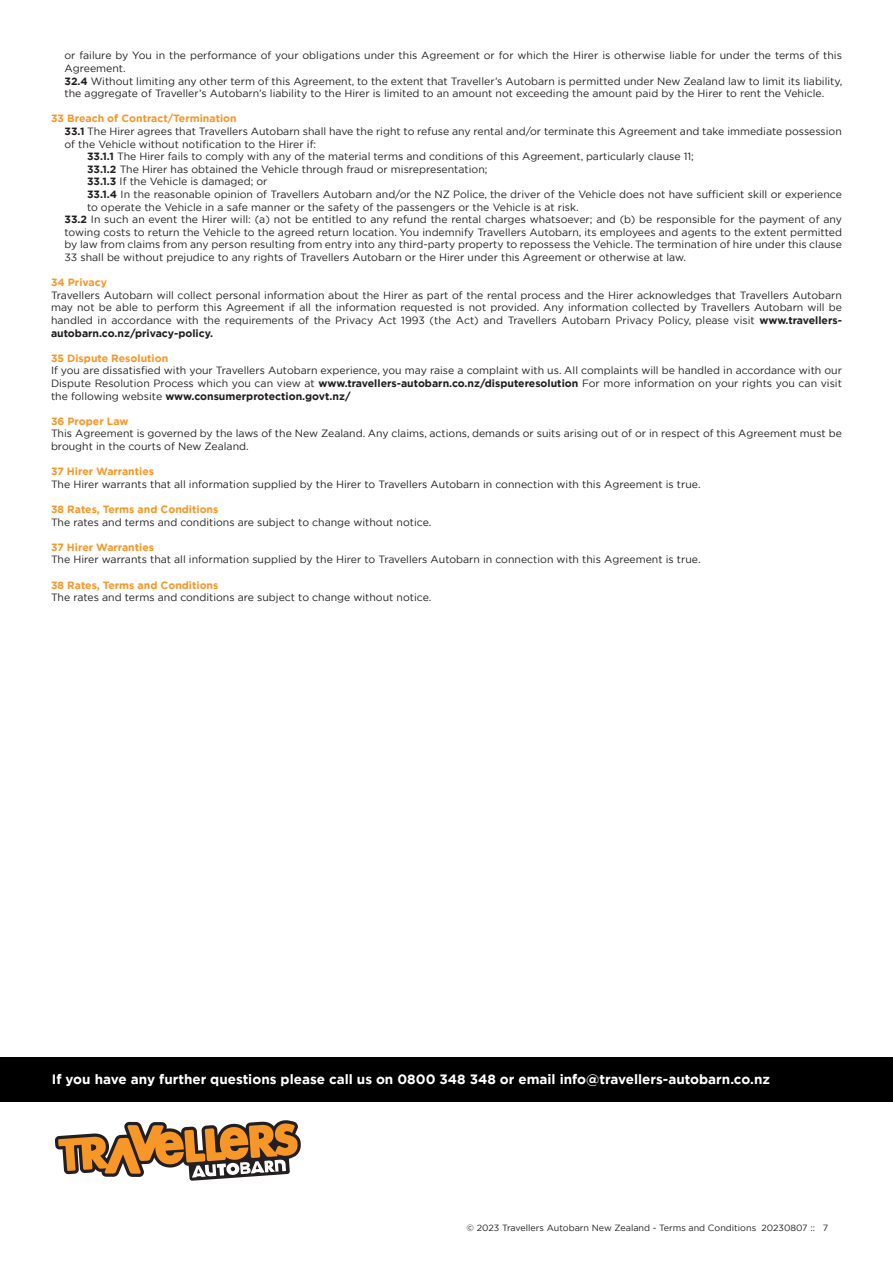
<style>
.page{position:relative;width:893px;height:1263px;background:#fff}
.page>*{position:absolute;margin:0;border:0;box-sizing:border-box;transform-origin:0 0}
.t1{font:700 13.5px "Gotham";color:#fff}
.t2{font:10.5px/12.6px "Gotham";color:#231f20}
.t3{font:700 10.5px "Gotham";color:#f79728}
.t4{font:9px "Gotham";color:#231f20}
.s1{font-weight:700}
</style>
<div class="page">
<div style="left:0;top:1057px;width:893px;height:45px;background:#000"></div>
<svg style="left:55px;top:1120px;width:246px;height:61px"></svg>
<p class="t2" style="left:65px;top:49px;width:779px">or failure by You in the performance of your obligations under this Agreement or for which the Hirer is otherwise liable for under the terms of this Agreement.<br><span class="s1">32.4</span> Without limiting any other term of this Agreement, to the extent that Traveller’s Autobarn is permitted under New Zealand law to limit its liability, the aggregate of Traveller’s Autobarn’s liability to the Hirer is limited to an amount not exceeding the amount paid by the Hirer to rent the Vehicle.</p>
<p class="t3" style="left:51px;top:112px;width:187px">33 Breach of Contract/Termination</p>
<p class="t2" style="left:65px;top:125px;width:779px"><span class="s1">33.1</span> The Hirer agrees that Travellers Autobarn shall have the right to refuse any rental and/or terminate this Agreement and take immediate possession</p>
<p class="t2" style="left:65px;top:137px;width:253px">of the Vehicle without notification to the Hirer if:</p>
<p class="t2" style="left:87px;top:150px;width:608px"><span class="s1">33.1.1</span> The Hirer fails to comply with any of the material terms and conditions of this Agreement, particularly clause 11;</p>
<p class="t2" style="left:87px;top:163px;width:402px"><span class="s1">33.1.2</span> The Hirer has obtained the Vehicle through fraud or misrepresentation;</p>
<p class="t2" style="left:87px;top:175px;width:182px"><span class="s1">33.1.3</span> If the Vehicle is damaged; or</p>
<p class="t2" style="left:87px;top:188px;width:756px"><span class="s1">33.1.4</span> In the reasonable opinion of Travellers Autobarn and/or the NZ Police, the driver of the Vehicle does not have sufficient skill or experience</p>
<p class="t2" style="left:87px;top:200px;width:493px">to operate the Vehicle in a safe manner or the safety of the passengers or the Vehicle is at risk.</p>
<p class="t2" style="left:65px;top:213px;width:779px"><span class="s1">33.2</span> In such an event the Hirer will: (a) not be entitled to any refund the rental charges whatsoever; and (b) be responsible for the payment of any</p>
<p class="t2" style="left:65px;top:226px;width:779px">towing costs to return the Vehicle to the agreed return location. You indemnify Travellers Autobarn, its employees and agents to the extent permitted</p>
<p class="t2" style="left:65px;top:238px;width:779px">by law from claims from any person resulting from entry into any third-party property to repossess the Vehicle. The termination of hire under this clause</p>
<p class="t2" style="left:65px;top:251px;width:623px">33 shall be without prejudice to any rights of Travellers Autobarn or the Hirer under this Agreement or otherwise at law.</p>
<p class="t3" style="left:51px;top:276px;width:57px">34 Privacy</p>
<p class="t2" style="left:51px;top:289px;width:792px;text-align:justify">Travellers Autobarn will collect personal information about the Hirer as part of the rental process and the Hirer acknowledges that Travellers Autobarn may not be able to perform this Agreement if all the information requested is not provided. Any information collected by Travellers Autobarn will be handled in accordance with the requirements of the Privacy Act 1993 (the Act) and Travellers Autobarn Privacy Policy, please visit <span class="s1">www.travellers&shy;autobarn.co.nz/privacy-policy.</span></p>
<p class="t3" style="left:51px;top:351px;width:119px">35 Dispute Resolution</p>
<p class="t2" style="left:51px;top:364px;width:792px;text-align:justify">If you are dissatisfied with your Travellers Autobarn experience, you may raise a complaint with us. All complaints will be handled in accordance with our Dispute Resolution Process which you can view at <span class="s1">www.travellers-autobarn.co.nz/disputeresolution</span> For more information on your rights you can visit the following website <span class="s1">www.consumerprotection.govt.nz/</span></p>
<p class="t3" style="left:51px;top:414px;width:79px">36 Proper Law</p>
<p class="t2" style="left:51px;top:427px;width:792px">This Agreement is governed by the laws of the New Zealand. Any claims, actions, demands or suits arising out of or in respect of this Agreement must be brought in the courts of New Zealand.</p>
<p class="t3" style="left:51px;top:465px;width:105px">37 Hirer Warranties</p>
<p class="t2" style="left:51px;top:478px;width:651px">The Hirer warrants that all information supplied by the Hirer to Travellers Autobarn in connection with this Agreement is true.</p>
<p class="t3" style="left:51px;top:502px;width:169px">38 Rates, Terms and Conditions</p>
<p class="t2" style="left:51px;top:515px;width:382px">The rates and terms and conditions are subject to change without notice.</p>
<p class="t3" style="left:51px;top:540px;width:105px">37 Hirer Warranties</p>
<p class="t2" style="left:51px;top:553px;width:651px">The Hirer warrants that all information supplied by the Hirer to Travellers Autobarn in connection with this Agreement is true.</p>
<p class="t3" style="left:51px;top:578px;width:169px">38 Rates, Terms and Conditions</p>
<p class="t2" style="left:51px;top:591px;width:382px">The rates and terms and conditions are subject to change without notice.</p>
<p class="t1" style="left:52px;top:1070px;width:719px">If you have any further questions please call us on 0800 348 348 or email info@travellers-autobarn.co.nz</p>
<p class="t4" style="left:467px;top:1222px;width:363px">© 2023 Travellers Autobarn New Zealand - Terms and Conditions 20230807 :: 7</p>
</div>
